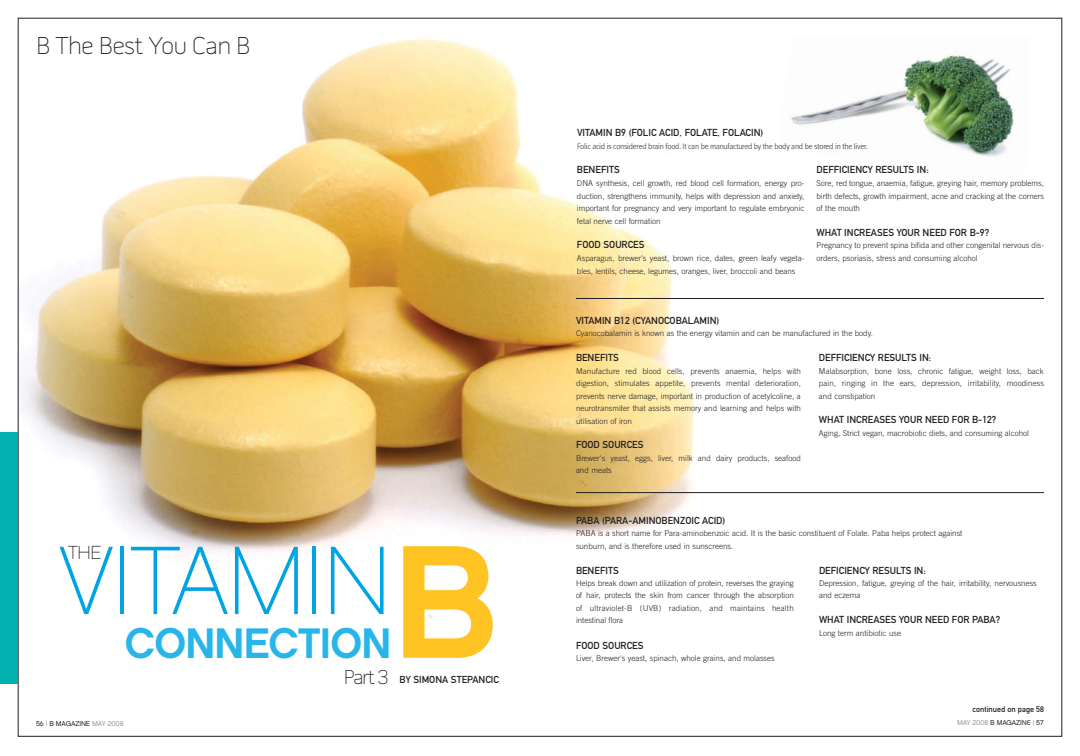
<style>
.page{position:relative;width:1080px;height:756px;background:#fff}
.page>*{position:absolute;margin:0;border:0;box-sizing:border-box;transform-origin:0 0}
.t1{font:160.9px "Chalet New York Nineteen Sixty";color:#ffc424}
.t2{font:97px "Chalet Paris Nineteen Sixty";letter-spacing:-.015em;color:#00a4e4}
.t3{font:42.7px "Chalet New York Nineteen Sixty";letter-spacing:-.02em;color:#28b5e9}
.t4{font:100 25px "Pill Gothic 600 mg";letter-spacing:-.02em;color:#231f20}
.t5{font:18.9px "Chalet Paris Nineteen Sixty";color:#231f20}
.t6{font:10px "DIN Mittelschrift";color:#231f20}
.t7{font:300 8px/12.5px "Trade Gothic";color:#231f20;text-align:justify}
.t8{font:300 8px "Meta";letter-spacing:-.03em;color:#231f20}
.t9{font:8px "DIN Mittelschrift";color:#231f20}
.t10{font:7px "Chalet London Nineteen Sixty";letter-spacing:-.02em;color:#231f20}
.s1{font-family:"Pill Gothic 600 mg";font-weight:100;font-size:20.5px}
.s2{font-family:"Chalet London Nineteen Seventy"}
.s3{font-family:"Chalet London Nineteen Seventy";color:#939598}
.s4{color:#939598}
</style>
<div class="page">
<img style="left:791px;top:55px;width:223px;height:102px">
<img style="left:20px;top:39px;width:762px;height:579px">
<div style="left:0;top:432px;width:18px;height:252px;background:#00b1b0"></div>
<hr style="left:576px;top:492px;width:468px;height:1px;background:#231f20">
<hr style="left:576px;top:298px;width:468px;height:1px;background:#231f20">
<h3 class="t4" style="left:36px;top:36px;width:216px">B The Best You Can B</h3>
<h3 class="t5" style="left:68px;top:545px;width:35px">THE</h3>
<h1 class="t1" style="left:393px;top:538px;width:106px">B</h1>
<h2 class="t2" style="left:59px;top:542px;width:334px">VITAMIN</h2>
<h3 class="t3" style="left:125px;top:626px;width:268px">CONNECTION</h3>
<p class="t6" style="left:344px;top:676px;width:157px"><span class="s1">Part 3</span> BY SIMONA STEPANCIC</p>
<p class="t6" style="left:577px;top:129px;width:188px">VITAMIN B9 (FOLIC ACID, FOLATE, FOLACIN)</p>
<p class="t8" style="left:577px;top:143px;width:292px">Folic acid is considered brain food. It can be manufactured by the body and be stored in the liver.</p>
<p class="t6" style="left:577px;top:166px;width:44px">BENEFITS</p>
<p class="t7" style="left:577px;top:178px;width:229px">DNA synthesis, cell growth, red blood cell formation, energy pro&shy;duction, strengthens immunity, helps with depression and anxiety, important for pregnancy and very important to regulate embryonic fetal nerve cell formation</p>
<p class="t6" style="left:577px;top:241px;width:69px">FOOD SOURCES</p>
<p class="t7" style="left:577px;top:253px;width:229px">Asparagus, brewer's yeast, brown rice, dates, green leafy vegeta&shy;bles, lentils, cheese, legumes, oranges, liver, broccoli and beans</p>
<p class="t6" style="left:817px;top:166px;width:114px">DEFFICIENCY RESULTS IN:</p>
<p class="t7" style="left:817px;top:178px;width:229px">Sore, red tongue, anaemia, fatigue, greying hair, memory problems, birth defects, growth impairment, acne and cracking at the corners of the mouth</p>
<p class="t6" style="left:817px;top:229px;width:174px">WHAT INCREASES YOUR NEED FOR B-9?</p>
<p class="t7" style="left:817px;top:240px;width:229px">Pregnancy to prevent spina bifida and other congenital nervous dis&shy;orders, psoriasis, stress and consuming alcohol</p>
<p class="t6" style="left:576px;top:316px;width:145px">VITAMIN B12 (CYANOCOBALAMIN)</p>
<p class="t7" style="left:576px;top:328px;width:298px">Cyanocobalamin is known as the energy vitamin and can be manufactured in the body.</p>
<p class="t6" style="left:576px;top:354px;width:44px">BENEFITS</p>
<p class="t7" style="left:576px;top:365px;width:227px">Manufacture red blood cells, prevents anaemia, helps with digestion, stimulates appetite, prevents mental deterioration, prevents nerve damage, important in production of acetylcoline, a neurotransmiter that assists memory and learning and helps with utilisation of iron</p>
<p class="t6" style="left:576px;top:441px;width:69px">FOOD SOURCES</p>
<p class="t7" style="left:576px;top:453px;width:226px">Brewer's yeast, eggs, liver, milk and dairy products, seafood and meats</p>
<p class="t6" style="left:819px;top:354px;width:114px">DEFFICIENCY RESULTS IN:</p>
<p class="t7" style="left:819px;top:365px;width:227px">Malabsorption, bone loss, chronic fatigue, weight loss, back pain, ringing in the ears, depression, irritability, moodiness and constipation</p>
<p class="t6" style="left:819px;top:416px;width:179px">WHAT INCREASES YOUR NEED FOR B-12?</p>
<p class="t7" style="left:819px;top:428px;width:211px">Aging, Strict vegan, macrobiotic diets, and consuming alcohol</p>
<p class="t6" style="left:576px;top:516px;width:151px">PABA (PARA-AMINOBENZOIC ACID)</p>
<p class="t7" style="left:576px;top:528px;width:388px">PABA is a short name for Para-aminobenzoic acid. It is the basic constituent of Folate. Paba helps protect against sunburn, and is therefore used in sunscreens.</p>
<p class="t6" style="left:576px;top:566px;width:44px">BENEFITS</p>
<p class="t7" style="left:576px;top:578px;width:219px">Helps break down and utilization of protein, reverses the graying of hair, protects the skin from cancer through the absorption of ultraviolet-B (UVB) radiation, and maintains health intestinal flora</p>
<p class="t6" style="left:576px;top:641px;width:69px">FOOD SOURCES</p>
<p class="t7" style="left:576px;top:653px;width:200px">Liver, Brewer's yeast, spinach, whole grains, and molasses</p>
<p class="t6" style="left:819px;top:566px;width:108px">DEFICIENCY RESULTS IN:</p>
<p class="t7" style="left:819px;top:578px;width:219px">Depression, fatigue, greying of the hair, irritability, nervousness and eczema</p>
<p class="t6" style="left:819px;top:616px;width:183px">WHAT INCREASES YOUR NEED FOR PABA?</p>
<p class="t7" style="left:819px;top:628px;width:83px">Long term antibiotic use</p>
<p class="t9" style="left:973px;top:706px;width:73px">continued on page 58</p>
<p class="t10" style="left:36px;top:721px;width:89px"><span class="s2">56</span> <span class="s3">|</span> B MAGAZINE <span class="s4">MAY 2008</span></p>
<p class="t10" style="left:957px;top:720px;width:88px"><span class="s4">MAY 2008</span> B MAGAZIN<span class="s2">E</span> <span class="s3">|</span> <span class="s2">57</span></p>
</div>
